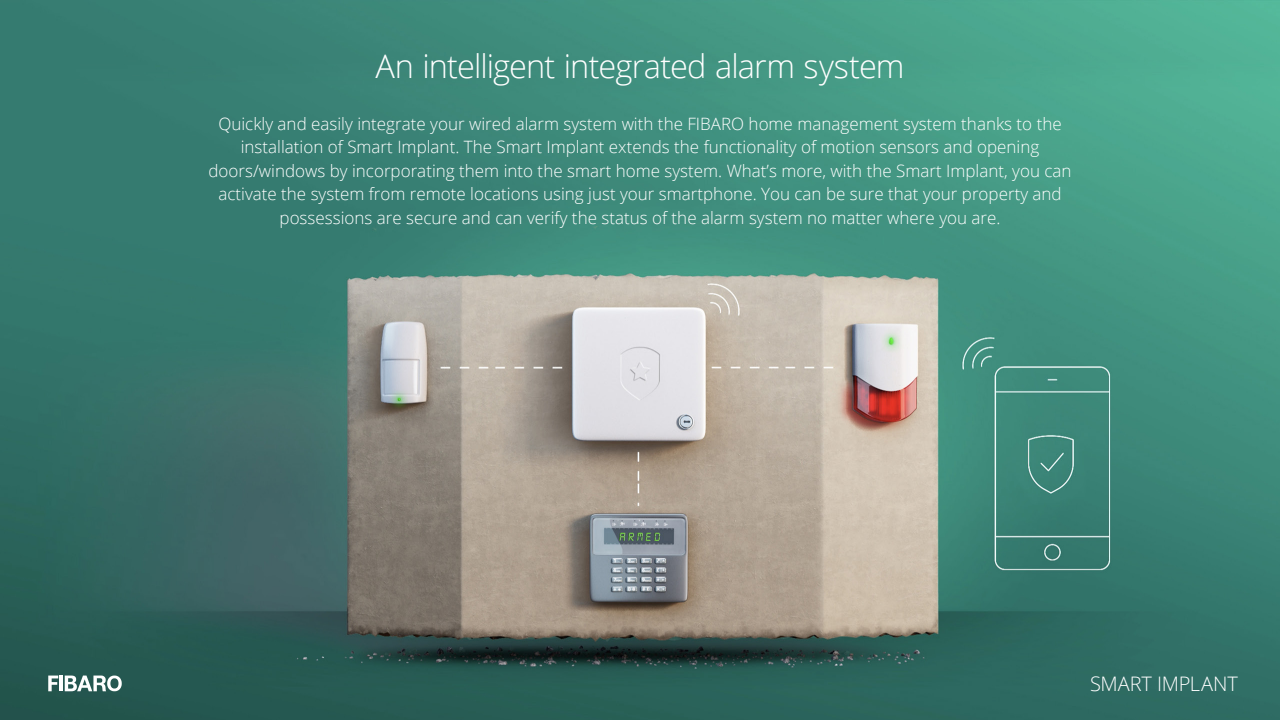
<style>
.page{position:relative;width:1280px;height:720px;background:#fff}
.page>*{position:absolute;margin:0;border:0;box-sizing:border-box;transform-origin:0 0}
.t1{font:300 32.5px "Open Sans";letter-spacing:-.025em;color:#fff}
.t2{font:300 20px "Open Sans";letter-spacing:-.005em;color:#fff}
.t3{font:300 17px/23.5px "Open Sans";color:#fff;text-align:center}
</style>
<div class="page">
<img style="left:0;top:0;width:1280px;height:720px">
<svg style="left:48px;top:676px;width:10px;height:15px"></svg>
<hr style="left:60px;top:676px;width:3px;height:15px;background:#fff">
<svg style="left:65px;top:676px;width:57px;height:15px"></svg>
<h1 class="t1" style="left:375px;top:44px;width:531px">An intelligent integrated alarm system</h1>
<p class="t3" style="left:209px;top:112px;width:865px">Quickly and easily integrate your wired alarm system with the FIBARO home management system thanks to the installation of Smart Implant. The Smart Implant extends the functionality of motion sensors and opening doors/windows by incorporating them into the smart home system. What’s more, with the Smart Implant, you can activate the system from remote locations using just your smartphone. You can be sure that your property and possessions are secure and can verify the status of the alarm system no matter where you are.</p>
<p class="t2" style="left:1090px;top:670px;width:149px">SMART IMPLANT</p>
</div>
